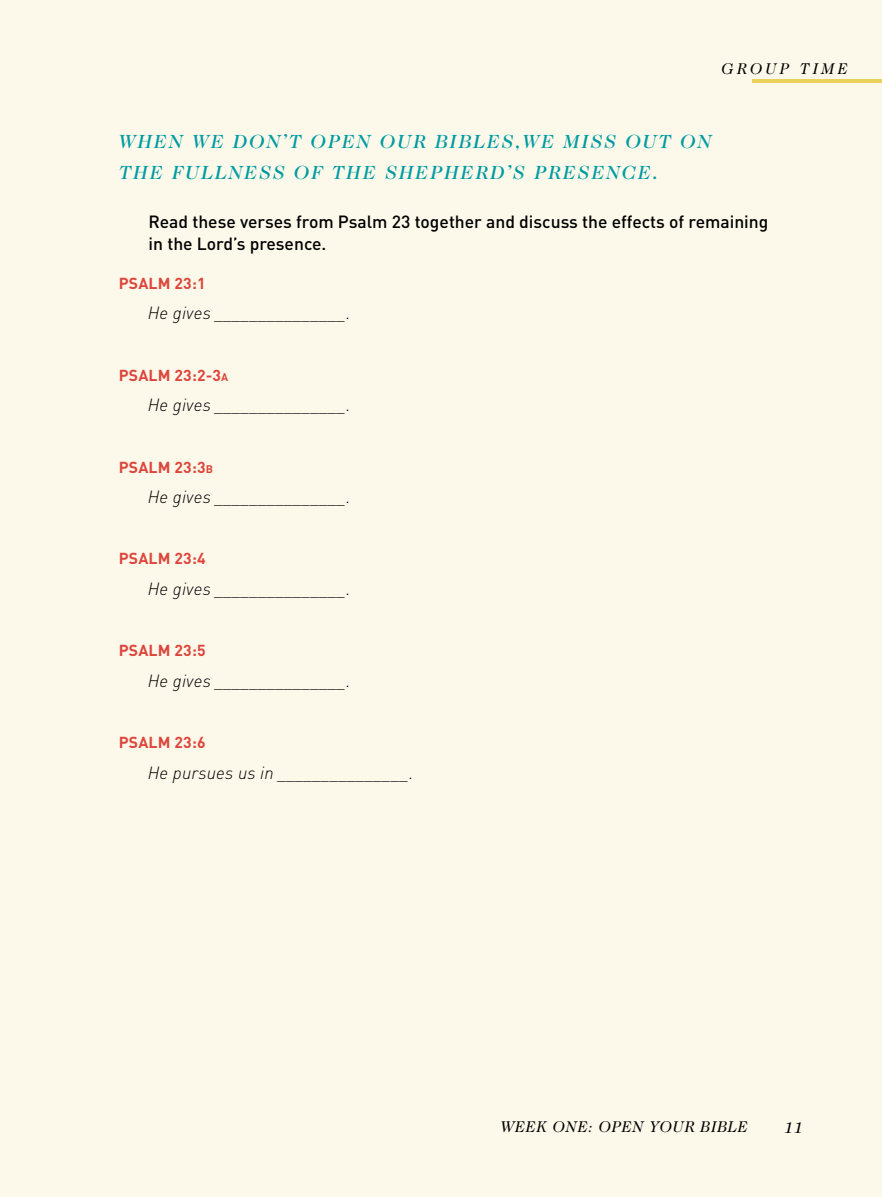
<style>
.page{position:relative;width:882px;height:1197px;background:#fcf9eb}
.page>*{position:absolute;margin:0;border:0;box-sizing:border-box;transform-origin:0 0}
.t1{font:italic 500 19.25px/31.5px "Caslon 224 Std";letter-spacing:.1em;color:#009ba1}
.t2{font:italic 300 17.5px "DIN";letter-spacing:.01em;color:#000}
.t3{font:500 17.5px/22.8px "DIN";color:#000}
.t4{font:700 15.75px "DIN";letter-spacing:.01em;color:#dc463c}
.t5{font:italic 15.75px "Caslon 224 Std";letter-spacing:.2em;color:#000}
.s1{font-size:11.03px}
</style>
<div class="page">
<hr style="left:752px;top:79px;width:130px;height:4px;background:#e8d25b">
<p class="t5" style="left:722px;top:60px;width:128px">GROUP TIME</p>
<p class="t1" style="left:118px;top:125px;width:594px">WHEN WE DON’T OPEN OUR BIBLES,WE MISS OUT ON<br>THE FULLNESS OF THE SHEPHERD’S PRESENCE.</p>
<p class="t3" style="left:148px;top:209px;width:622px">Read these verses from Psalm 23 together and discuss the effects of remaining in the Lord’s presence.</p>
<p class="t4" style="left:119px;top:273px;width:88px">PSALM 23:1</p>
<p class="t2" style="left:148px;top:302px;width:204px">He gives _______________.</p>
<p class="t4" style="left:119px;top:365px;width:111px">PSALM 23:2-3<span class="s1">a</span></p>
<p class="t2" style="left:148px;top:394px;width:204px">He gives _______________.</p>
<p class="t4" style="left:119px;top:457px;width:96px">PSALM 23:3<span class="s1">b</span></p>
<p class="t2" style="left:148px;top:486px;width:204px">He gives _______________.</p>
<p class="t4" style="left:119px;top:548px;width:88px">PSALM 23:4</p>
<p class="t2" style="left:148px;top:578px;width:204px">He gives _______________.</p>
<p class="t4" style="left:119px;top:640px;width:88px">PSALM 23:5</p>
<p class="t2" style="left:148px;top:670px;width:204px">He gives _______________.</p>
<p class="t4" style="left:119px;top:732px;width:88px">PSALM 23:6</p>
<p class="t2" style="left:148px;top:762px;width:267px">He pursues us in _______________.</p>
<p class="t5" style="left:501px;top:1117px;width:13px">WEE</p>
<p class="t5" style="left:537px;top:1117px;width:29px">K ONE</p>
<p class="t5" style="left:589px;top:1117px;width:36px">: OPEN</p>
<p class="t5" style="left:650px;top:1117px;width:23px">YOUR</p>
<p class="t5" style="left:701px;top:1117px;width:21px">BIBLE</p>
<p class="t5" style="left:785px;top:1118px;width:20px">11</p>
</div>
